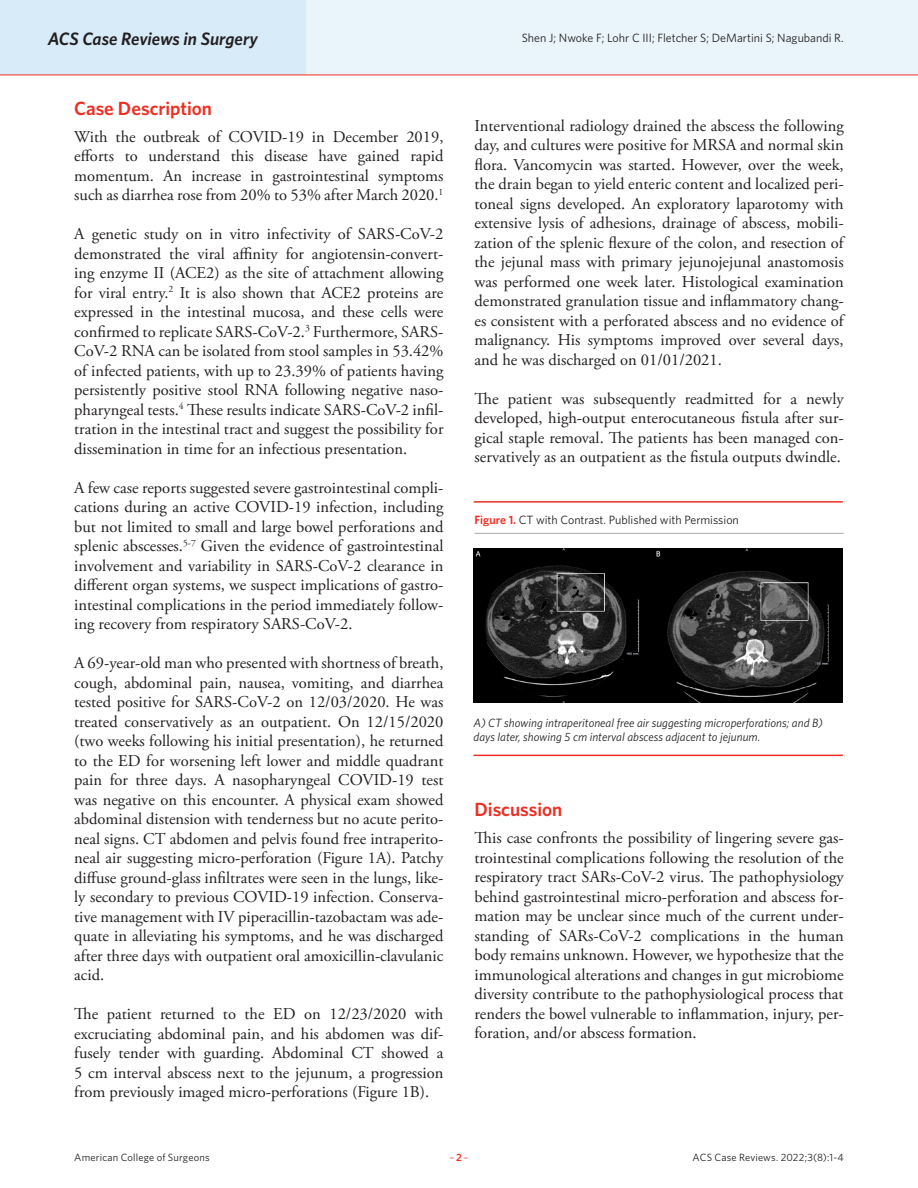
<style>
.page{position:relative;width:918px;height:1188px;background:#fff}
.page>*{position:absolute;margin:0;border:0;box-sizing:border-box;transform-origin:0 0}
.Article_Subhead{font:600 19.2px "Whitney";color:#ee2e22}
.t1{font:italic 600 18px "Whitney";letter-spacing:-.005em;color:#231f20}
.Article_Body_no_inde{font:16.5px/19.5px "Adobe Garamond Pro";color:#231f20;text-align:justify}
.Authors_Body{font:italic 12px/14.4px "Whitney";color:#231f20}
.Caption_New{font:12px "Whitney";color:#231f20}
.t2{font:10.5px "Whitney";letter-spacing:.015em;color:#231f20}
.t3{font:10.5px "Whitney";color:#ee2e22}
.s1{font-weight:600;color:#ee2e22}
.s2{font-weight:600}
</style>
<div class="page">
<div style="left:0;top:0;width:918px;height:75px;background:#eaf5fb"></div>
<div style="left:0;top:0;width:306px;height:75px;background:#d7ebf8"></div>
<hr style="left:0;top:75px;width:918px;height:1px;background:#ee2e22">
<hr style="left:475px;top:533px;width:369px;height:1px;background:#a9a8aa">
<img style="left:474px;top:549px;width:369px;height:154px">
<hr style="left:474px;top:501px;width:369px;height:2px;background:#ee2e22">
<hr style="left:474px;top:755px;width:369px;height:1px;background:#ee2e22">
<p class="t1" style="left:48px;top:26px;width:212px">ACS Case Reviews in Surgery</p>
<p class="Caption_New" style="left:522px;top:30px;width:323px">Shen J; Nwoke F; Lohr C III; Fletcher S; DeMartini S; Nagubandi R.</p>
<p class="Article_Subhead" style="left:74px;top:95px;width:139px">Case Description</p>
<p class="Article_Body_no_inde" style="left:74px;top:127px;width:371px">With the outbreak of COVID-19 in December 2019, efforts to understand this disease have gained rapid momentum. An increase in gastrointestinal symptoms such as diarrhea rose from 20% to 53% after March 2020.<sup>1</sup></p>
<p class="Article_Body_no_inde" style="left:74px;top:225px;width:371px">A genetic study on in vitro infectivity of SARS-CoV-2 demonstrated the viral affinity for angiotensin-convert&shy;ing enzyme II (ACE2) as the site of attachment allowing for viral entry.<sup>2</sup> It is also shown that ACE2 proteins are expressed in the intestinal mucosa, and these cells were confirmed to replicate SARS-CoV-2.<sup>3</sup> Furthermore, SARS-CoV-2 RNA can be isolated from stool samples in 53.42% of infected patients, with up to 23.39% of patients having persistently positive stool RNA following negative naso&shy;pharyngeal tests.<sup>4</sup> These results indicate SARS-CoV-2 infil&shy;tration in the intestinal tract and suggest the possibility for dissemination in time for an infectious presentation.</p>
<p class="Article_Body_no_inde" style="left:74px;top:478px;width:371px">A few case reports suggested severe gastrointestinal compli&shy;cations during an active COVID-19 infection, including but not limited to small and large bowel perforations and splenic abscesses.<sup>5-7</sup> Given the evidence of gastrointestinal involvement and variability in SARS-CoV-2 clearance in different organ systems, we suspect implications of gastro&shy;intestinal complications in the period immediately follow&shy;ing recovery from respiratory SARS-CoV-2.</p>
<p class="Article_Body_no_inde" style="left:74px;top:654px;width:371px">A 69-year-old man who presented with shortness of breath, cough, abdominal pain, nausea, vomiting, and diarrhea tested positive for SARS-CoV-2 on 12/03/2020. He was treated conservatively as an outpatient. On 12/15/2020 (two weeks following his initial presentation), he returned to the ED for worsening left lower and middle quadrant pain for three days. A nasopharyngeal COVID-19 test was negative on this encounter. A physical exam showed abdominal distension with tenderness but no acute perito&shy;neal signs. CT abdomen and pelvis found free intraperito&shy;neal air suggesting micro-perforation (Figure 1A). Patchy diffuse ground-glass infiltrates were seen in the lungs, like&shy;ly secondary to previous COVID-19 infection. Conserva&shy;tive management with IV piperacillin-tazobactam was ade&shy;quate in alleviating his symptoms, and he was discharged after three days with outpatient oral amoxicillin-clavulanic acid.</p>
<p class="Article_Body_no_inde" style="left:74px;top:1005px;width:371px">The patient returned to the ED on 12/23/2020 with excruciating abdominal pain, and his abdomen was dif&shy;fusely tender with guarding. Abdominal CT showed a 5 cm interval abscess next to the jejunum, a progression from previously imaged micro-perforations (Figure 1B).</p>
<p class="Article_Body_no_inde" style="left:475px;top:116px;width:371px">Interventional radiology drained the abscess the following day, and cultures were positive for MRSA and normal skin flora. Vancomycin was started. However, over the week, the drain began to yield enteric content and localized peri&shy;toneal signs developed. An exploratory laparotomy with extensive lysis of adhesions, drainage of abscess, mobili&shy;zation of the splenic flexure of the colon, and resection of the jejunal mass with primary jejunojejunal anastomosis was performed one week later. Histological examination demonstrated granulation tissue and inflammatory chang&shy;es consistent with a perforated abscess and no evidence of malignancy. His symptoms improved over several days, and he was discharged on 01/01/2021.</p>
<p class="Article_Body_no_inde" style="left:475px;top:389px;width:371px">The patient was subsequently readmitted for a newly developed, high-output enterocutaneous fistula after sur&shy;gical staple removal. The patients has been managed con&shy;servatively as an outpatient as the fistula outputs dwindle.</p>
<p class="Caption_New" style="left:475px;top:512px;width:266px"><span class="s1">Figure 1.</span> CT with Contrast. Published with Permission</p>
<p class="Authors_Body" style="left:474px;top:715px;width:351px">A) CT showing intraperitoneal free air suggesting microperforations; and B) days later, showing 5 cm interval abscess adjacent to jejunum.</p>
<p class="Article_Subhead" style="left:475px;top:797px;width:89px">Discussion</p>
<p class="Article_Body_no_inde" style="left:475px;top:829px;width:371px">This case confronts the possibility of lingering severe gas&shy;trointestinal complications following the resolution of the respiratory tract SARs-CoV-2 virus. The pathophysiology behind gastrointestinal micro-perforation and abscess for&shy;mation may be unclear since much of the current under&shy;standing of SARs-CoV-2 complications in the human body remains unknown. However, we hypothesize that the immunological alterations and changes in gut microbiome diversity contribute to the pathophysiological process that renders the bowel vulnerable to inflammation, injury, per&shy;foration, and/or abscess formation.</p>
<p class="t2" style="left:74px;top:1150px;width:137px">American College of Surgeons</p>
<p class="t3" style="left:450px;top:1150px;width:20px">–<span class="s2">2</span>–</p>
<p class="t2" style="left:693px;top:1150px;width:153px">ACS Case Reviews. 2022;3(8):1-4</p>
</div>
